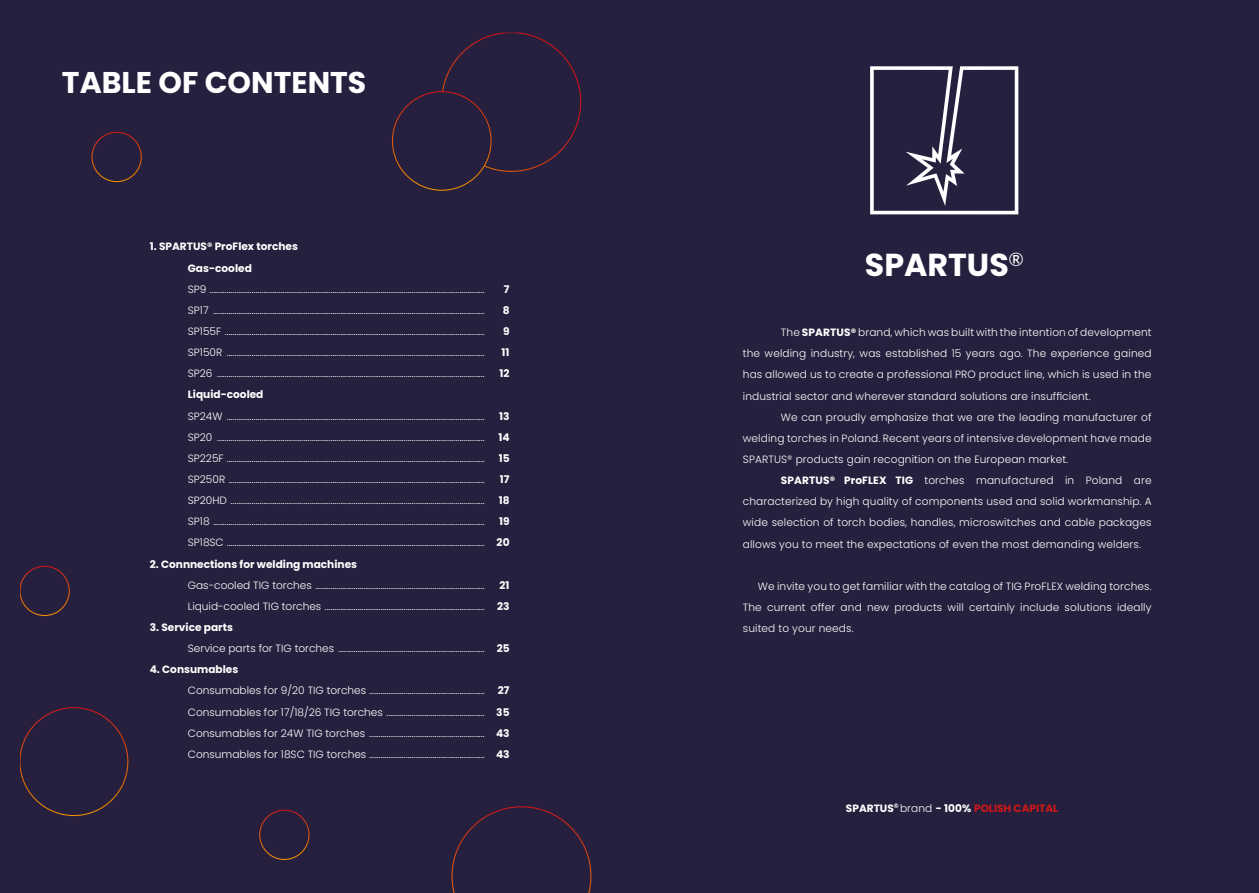
<style>
.page{position:relative;width:1259px;height:893px;background:#26203e}
.page>*{position:absolute;margin:0;border:0;box-sizing:border-box;transform-origin:0 0}
.t1{font:700 31.65px "Poppins";color:#fff}
.t2{font:700 30px "Poppins";color:#fff}
.t3{font:300 10.5px/21.1px "Poppins";letter-spacing:.01em;color:#fff;text-align:justify}
.t4{font:700 10.5px/21.1px "Poppins";color:#fff}
.t5{font:700 10.5px "Poppins";color:#cd1719}
.s1{font-weight:700}
.s2{color:#fff}
.s3{font-weight:300;color:#fff}
</style>
<div class="page">
<svg style="left:451px;top:806px;width:140px;height:87px"></svg>
<svg style="left:392px;top:33px;width:189px;height:158px"></svg>
<svg style="left:91px;top:132px;width:51px;height:50px"></svg>
<svg style="left:259px;top:810px;width:50px;height:50px"></svg>
<svg style="left:20px;top:566px;width:50px;height:50px"></svg>
<svg style="left:20px;top:707px;width:108px;height:109px"></svg>
<svg style="left:870px;top:66px;width:148px;height:149px"></svg>
<h2 class="t2" style="left:62px;top:65px;width:306px">TABLE OF CONTENTS</h2>
<p class="t4" style="left:188px;top:236px;width:112px;text-indent:-38px">1. SPARTUS® ProFlex torches<br>Gas-cooled</p>
<p class="t3" style="left:188px;top:279px;width:298px">SP9 ...............................................................................................................................................<br>SP17 .............................................................................................................................................<br>SP155F .......................................................................................................................................<br>SP150R ......................................................................................................................................<br>SP26 ...........................................................................................................................................</p>
<p class="t4" style="left:188px;top:384px;width:77px">Liquid-cooled</p>
<p class="t3" style="left:188px;top:405px;width:298px">SP24W ......................................................................................................................................<br>SP20 ...........................................................................................................................................<br>SP225F ......................................................................................................................................<br>SP250R .....................................................................................................................................<br>SP20HD ....................................................................................................................................<br>SP18 .............................................................................................................................................<br>SP18SC ......................................................................................................................................</p>
<p class="t4" style="left:150px;top:553px;width:209px">2. Connnections for welding machines</p>
<p class="t3" style="left:188px;top:575px;width:298px">Gas-cooled TIG torches ........................................................................................<br>Liquid-cooled TIG torches ...................................................................................</p>
<p class="t4" style="left:150px;top:617px;width:85px">3. Service parts</p>
<p class="t3" style="left:188px;top:638px;width:298px">Service parts for TIG torches ............................................................................</p>
<p class="t4" style="left:150px;top:659px;width:90px">4. Consumables</p>
<p class="t3" style="left:188px;top:680px;width:298px">Consumables for 9/20 TIG torches ............................................................<br>Consumables for 17/18/26 TIG torches ...................................................<br>Consumables for 24W TIG torches ............................................................<br>Consumables for 18SC TIG torches ............................................................</p>
<p class="t4" style="left:499px;top:279px;width:12px;text-align:center">7<br>8<br>9<br>11<br>12</p>
<p class="t4" style="left:496px;top:405px;width:14px;text-align:center">13<br>14<br>15<br>17<br>18<br>19<br>20</p>
<p class="t4" style="left:497px;top:575px;width:14px">21<br>23</p>
<p class="t4" style="left:497px;top:638px;width:14px">25</p>
<p class="t4" style="left:496px;top:680px;width:15px;text-align:justify">27<br>35<br>43<br>43</p>
<h1 class="t1" style="left:865px;top:247px;width:160px">SPARTUS<sup>®</sup></h1>
<p class="t3" style="left:743px;top:322px;width:410px;text-indent:38px">The <span class="s1">SPARTUS®</span> brand, which was built with the intention of development the welding industry, was established 15 years ago. The experience gained has allowed us to create a professional PRO product line, which is used in the industrial sector and wherever standard solutions are insufficient.</p>
<p class="t3" style="left:743px;top:406px;width:410px;text-indent:38px">We can proudly emphasize that we are the leading manufacturer of welding torches in Poland. Recent years of intensive development have made SPARTUS® products gain recognition on the European market.</p>
<p class="t3" style="left:743px;top:470px;width:410px;text-indent:38px"><span class="s1">SPARTUS® ProFLEX TIG</span> torches manufactured in Poland are characterized by high quality of components used and solid workmanship. A wide selection of torch bodies, handles, microswitches and cable packages allows you to meet the expectations of even the most demanding welders.</p>
<p class="t3" style="left:743px;top:576px;width:410px;text-indent:15px">We invite you to get familiar with the catalog of TIG ProFLEX welding torches.<br>The current offer and new products will certainly include solutions ideally suited to your needs.</p>
<p class="t5" style="left:846px;top:802px;width:214px"><span class="s2">SPARTUS</span><sup>®</sup> <span class="s3">brand</span> <span class="s2">- 100%</span> POLISH CAPITAL</p>
</div>
